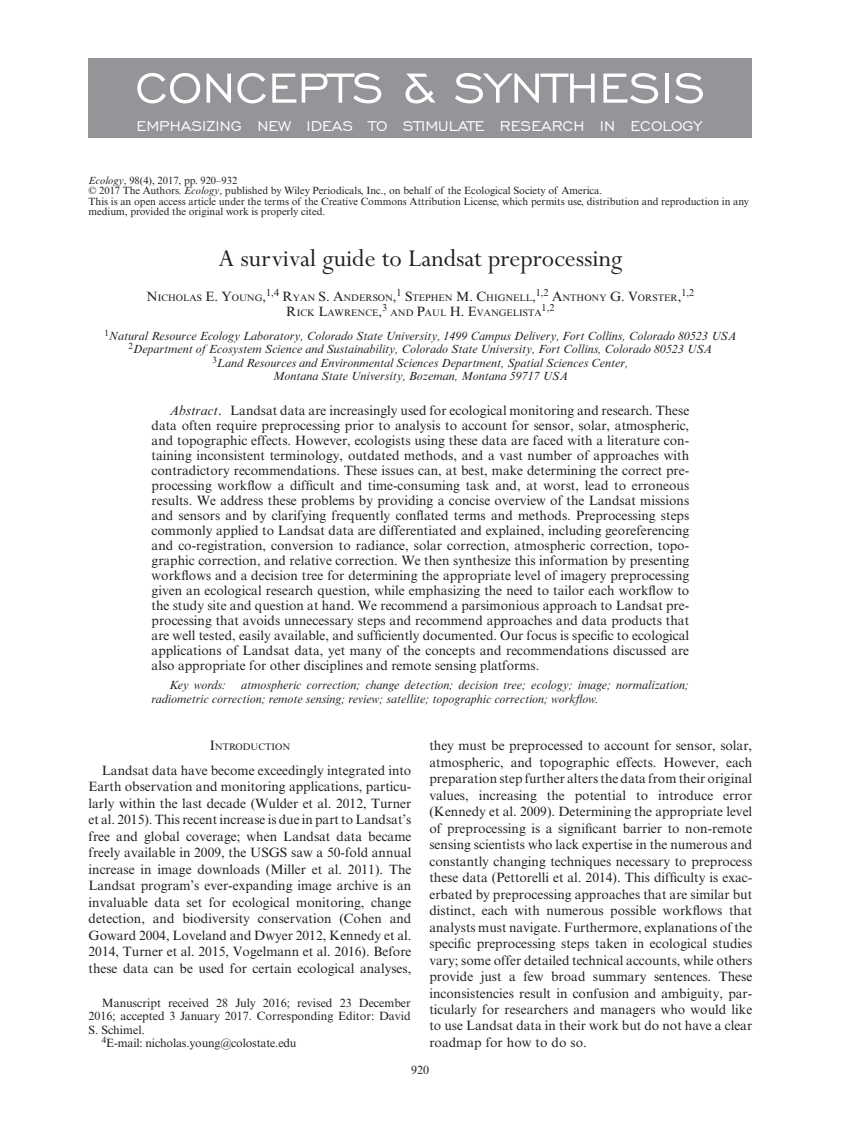
<style>
.page{position:relative;width:851px;height:1134px;background:#fff}
.page>*{position:absolute;margin:0;border:0;box-sizing:border-box;transform-origin:0 0}
.t1{font:54px "Engravers Gothic BT";color:#fff}
.t2{font:27px "Perpetua";color:#231f20}
.t3{font:18px "Engravers Gothic BT";color:#fff}
.t4{font:13.5px/16.5px "Times NRMT";color:#231f20;text-align:justify}
.t5{font:italic 12px/13.5px "Times NRMT";color:#231f20;text-align:center}
.t6{font:12px "Times NRMT";color:#231f20}
.t7{font:italic 12px "Times NRMT";letter-spacing:-.02em;color:#231f20}
.t8{font:10.5px/10.5px "Times NRMT";color:#231f20}
.t9{font:9.45px/15px "Times NRMT";color:#231f20}
.s1{font-style:italic}
.s2{font-size:13.5px}
</style>
<div class="page">
<div style="left:88px;top:58px;width:664px;height:80px;background:#939598"></div>
<h1 class="t1" style="left:135px;top:58px;width:571px">CONCEPTS &amp; SYNTHESIS</h1>
<h3 class="t3" style="left:136px;top:116px;width:566px">EMPHASIZING NEW IDEAS TO STIMULATE RESEARCH IN ECOLOGY</h3>
<p class="t8" style="left:88px;top:175px;width:661px"><span class="s1">Ecology</span>, 98(4), 2017, pp. 920–932<br>© 2017 The Authors. <span class="s1">Ecology</span>, published by Wiley Periodicals, Inc., on behalf of the Ecological Society of America.<br>This is an open access article under the terms of the Creative Commons Attribution License, which permits use, distribution and reproduction in any medium, provided the original work is properly cited.</p>
<h2 class="t2" style="left:218px;top:245px;width:405px">A survival guide to Landsat preprocessing</h2>
<p class="t9" style="left:286px;top:290px;width:409px;text-indent:-140px"><span class="s2">N</span>ICHOLAS <span class="s2">E. Y</span>OUNG<span class="s2">,</span><sup>1,4</sup> <span class="s2">R</span>YAN <span class="s2">S. A</span>NDERSON<span class="s2">,</span><sup>1</sup> <span class="s2">S</span>TEPHEN <span class="s2">M. C</span>HIGNELL<span class="s2">,</span><sup>1,2</sup> <span class="s2">A</span>NTHONY <span class="s2">G. V</span>ORSTER <span class="s2">,</span><sup>1,2<br></sup><span class="s2">R</span>ICK <span class="s2">L</span>AWREN</p>
<p class="t9" style="left:365px;top:305px;width:191px">CE<span class="s2">,</span><sup>3</sup> AND <span class="s2">P</span>AUL <span class="s2">H. E</span>VANGELISTA<sup>1,2</sup></p>
<p class="t5" style="left:104px;top:329px;width:633px"><sup>1</sup>Natural Resource Ecology Laboratory, Colorado State University, 1499 Campus Delivery, Fort Collins, Colorado 80523 USA <sup>2</sup>Department of Ecosystem Science and Sustainability, Colorado State University, Fort Collins, Colorado 80523 USA<br><sup>3</sup>Land Resources and Environmental Sciences Department, Spatial Sciences Center,<br>Montana State University, Bozeman, Montana 59717 USA</p>
<p class="t4" style="left:151px;top:403px;width:539px;line-height:15px;text-indent:18px"><span class="s1">Abstract</span>. Landsat data are increasingly used for ecological monitoring and research. These data often require preprocessing prior to analysis to account for sensor, solar, atmospheric, and topographic effects. However, ecologists using these data are faced with a literature con&shy;taining inconsistent terminology, outdated methods, and a vast number of approaches with contradictory recommendations. These issues can, at best, make determining the correct pre&shy;processing workflow a difficult and time-consuming task and, at worst, lead to erroneous results. We address these problems by providing a concise overview of the Landsat missions and sensors and by clarifying frequently conflated terms and methods. Preprocessing steps commonly applied to Landsat data are differentiated and explained, including georeferencing and co-registration, conversion to radiance, solar correction, atmospheric correction, topo&shy;graphic correction, and relative correction. We then synthesize this information by presenting workflows and a decision tree for determining the appropriate level of imagery preprocessing given an ecological research question, while emphasizing the need to tailor each workflow to the study site and question at hand. We recommend a parsimonious approach to Landsat pre&shy;processing that avoids unnecessary steps and recommend approaches and data products that are well tested, easily available, and sufficiently documented. Our focus is specific to ecological applications of Landsat data, yet many of the concepts and recommendations discussed are also appropriate for other disciplines and remote sensing platforms.</p>
<p class="t7" style="left:169px;top:678px;width:58px">Key words:</p>
<p class="t5" style="left:152px;top:678px;width:539px;text-align:left;text-indent:90px">atmospheric correction; change detection; decision tree; ecology; image; normalization; radiometric correction; remote sensing; review; satellite; topographic correction; workflow.</p>
<p class="t9" style="left:210px;top:739px;width:82px"><span class="s2">I</span>NTRODUCTION</p>
<p class="t4" style="left:88px;top:762px;width:324px;text-indent:13px">Landsat data have become exceedingly integrated into Earth observation and monitoring applications, particu&shy;larly within the last decade (Wulder et al. 2012, Turner et al. 2015). This recent increase is due in part to Landsat’s free and global coverage; when Landsat data became freely available in 2009, the USGS saw a 50-fold annual increase in image downloads (Miller et al. 2011). The Landsat program’s ever-expanding image archive is an invaluable data set for ecological monitoring, change detection, and biodiversity conservation (Cohen and Goward 2004, Loveland and Dwyer 2012, Kennedy et al.<br>2014, Turner et al. 2015, Vogelmann et al. 2016). Before these data can be used for certain ecological analyses,</p>
<p class="t4" style="left:429px;top:737px;width:324px">they must be preprocessed to account for sensor, solar, atmospheric, and topographic effects. However, each preparation step further alters the data from their original values, increasing the potential to introduce error (Kennedy et al. 2009). Determining the appropriate level of preprocessing is a significant barrier to non-remote sensing scientists who lack expertise in the numerous and constantly changing techniques necessary to preprocess these data (Pettorelli et al. 2014). This difficulty is exac&shy;erbated by preprocessing approaches that are similar but distinct, each with numerous possible workflows that analysts must navigate. Furthermore, explanations of the specific preprocessing steps taken in ecological studies vary; some offer detailed technical accounts, while others provide just a few broad summary sentences. These inconsistencies result in confusion and ambiguity, par&shy;ticularly for researchers and managers who would like to use Landsat data in their work but do not have a clear roadmap for how to do so.</p>
<p class="t6" style="left:102px;top:996px;width:310px">Manuscript received 28 July 2016; revised 23 December</p>
<p class="t6" style="left:88px;top:1009px;width:324px">2016; accepted 3 January 2017. Corresponding Editor: David</p>
<p class="t6" style="left:88px;top:1023px;width:58px">S. Schimel.</p>
<p class="t6" style="left:102px;top:1036px;width:196px"><sup>4</sup>E-mail: nicholas.young@colostate.edu</p>
<p class="t6" style="left:411px;top:1063px;width:20px">920</p>
</div>
